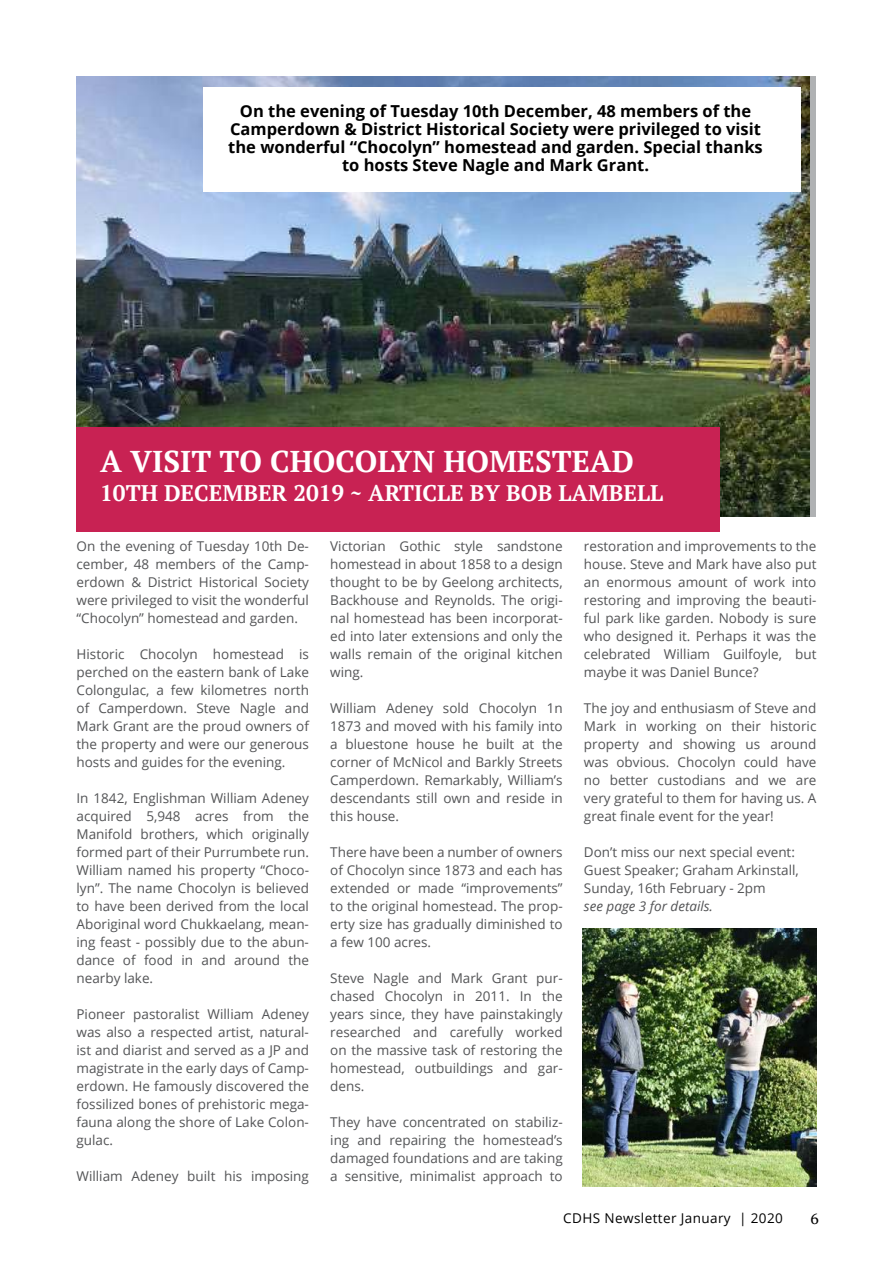
<style>
.page{position:relative;width:893px;height:1263px;background:#fff}
.page>*{position:absolute;margin:0;border:0;box-sizing:border-box;transform-origin:0 0}
.t1{font:700 30px "PT Serif";color:#fff}
.t2{font:700 22.5px "PT Serif";color:#fff}
.t3{font:700 16.5px/18px "Open Sans";color:#000;text-align:center}
.t4{font:15px "Georgia";color:#000}
.t5{font:13.5px/18px "Open Sans";color:#535456;text-align:justify}
.t6{font:13.5px "Open Sans";letter-spacing:.03em;color:#000}
.t7{font:italic 13.5px "Open Sans";color:#535456}
</style>
<div class="page">
<img style="left:77px;top:77px;width:732px;height:440px">
<div style="left:77px;top:427px;width:643px;height:105px;background:#c82253"></div>
<div style="left:203px;top:87px;width:598px;height:105px;background:#fff"></div>
<img style="left:583px;top:929px;width:233px;height:257px">
<p class="t3" style="left:228px;top:103px;width:536px">On the evening of Tuesday 10th December, 48 members of the Camperdown &amp; District Historical Society were privileged to visit the wonderful “Chocolyn” homestead and garden. Special thanks to hosts Steve Nagle and Mark Grant.</p>
<h1 class="t1" style="left:100px;top:448px;width:535px">A VISIT TO CHOCOLYN HOMESTEAD</h1>
<h2 class="t2" style="left:100px;top:482px;width:565px">10TH DECEMBER 2019 ~ ARTICLE BY BOB LAMBELL</h2>
<p class="t5" style="left:77px;top:539px;width:234px">On the evening of Tuesday 10th De&shy;cember, 48 members of the Camp&shy;erdown &amp; District Historical Society were privileged to visit the wonderful “Chocolyn” homestead and garden.</p>
<p class="t5" style="left:77px;top:646px;width:234px">Historic Chocolyn homestead is perched on the eastern bank of Lake Colongulac, a few kilometres north of Camperdown. Steve Nagle and Mark Grant are the proud owners of the property and were our generous hosts and guides for the evening.</p>
<p class="t5" style="left:77px;top:790px;width:234px">In 1842, Englishman William Adeney acquired 5,948 acres from the Manifold brothers, which originally formed part of their Purrumbete run.<br>William named his property “Choco&shy;lyn”. The name Chocolyn is believed to have been derived from the local Aboriginal word Chukkaelang, mean&shy;ing feast - possibly due to the abun&shy;dance of food in and around the nearby lake.</p>
<p class="t5" style="left:77px;top:1006px;width:234px">Pioneer pastoralist William Adeney was also a respected artist, natural&shy;ist and diarist and served as a JP and magistrate in the early days of Camp&shy;erdown. He famously discovered the fossilized bones of prehistoric mega&shy;fauna along the shore of Lake Colon&shy;gulac.</p>
<p class="t5" style="left:77px;top:1168px;width:234px">William Adeney built his imposing</p>
<p class="t5" style="left:330px;top:538px;width:234px">Victorian Gothic style sandstone homestead in about 1858 to a design thought to be by Geelong architects, Backhouse and Reynolds. The origi&shy;nal homestead has been incorporat&shy;ed into later extensions and only the walls remain of the original kitchen wing.</p>
<p class="t5" style="left:330px;top:700px;width:234px">William Adeney sold Chocolyn 1n 1873 and moved with his family into a bluestone house he built at the corner of McNicol and Barkly Streets Camperdown. Remarkably, William’s descendants still own and reside in this house.</p>
<p class="t5" style="left:330px;top:844px;width:234px">There have been a number of owners of Chocolyn since 1873 and each has extended or made “improvements” to the original homestead. The prop&shy;erty size has gradually diminished to a few 100 acres.</p>
<p class="t5" style="left:330px;top:970px;width:234px">Steve Nagle and Mark Grant pur&shy;chased Chocolyn in 2011. In the years since, they have painstakingly researched and carefully worked on the massive task of restoring the homestead, outbuildings and gar&shy;dens.</p>
<p class="t5" style="left:330px;top:1114px;width:234px">They have concentrated on stabiliz&shy;ing and repairing the homestead’s damaged foundations and are taking a sensitive, minimalist approach to</p>
<p class="t5" style="left:584px;top:538px;width:234px">restoration and improvements to the house. Steve and Mark have also put an enormous amount of work into restoring and improving the beauti&shy;ful park like garden. Nobody is sure who designed it. Perhaps it was the celebrated William Guilfoyle, but maybe it was Daniel Bunce?</p>
<p class="t5" style="left:584px;top:700px;width:234px">The joy and enthusiasm of Steve and Mark in working on their historic property and showing us around was obvious. Chocolyn could have no better custodians and we are very grateful to them for having us. A great finale event for the year!</p>
<p class="t5" style="left:584px;top:844px;width:216px;text-align:left">Don’t miss our next special event:<br>Guest Speaker; Graham Arkinstall,<br>Sunday, 16th February - 2pm</p>
<p class="t7" style="left:584px;top:897px;width:131px">see page 3 for details.</p>
<p class="t6" style="left:563px;top:1212px;width:221px">CDHS Newsletter January | 2020</p>
<p class="t4" style="left:810px;top:1212px;width:10px">6</p>
</div>
